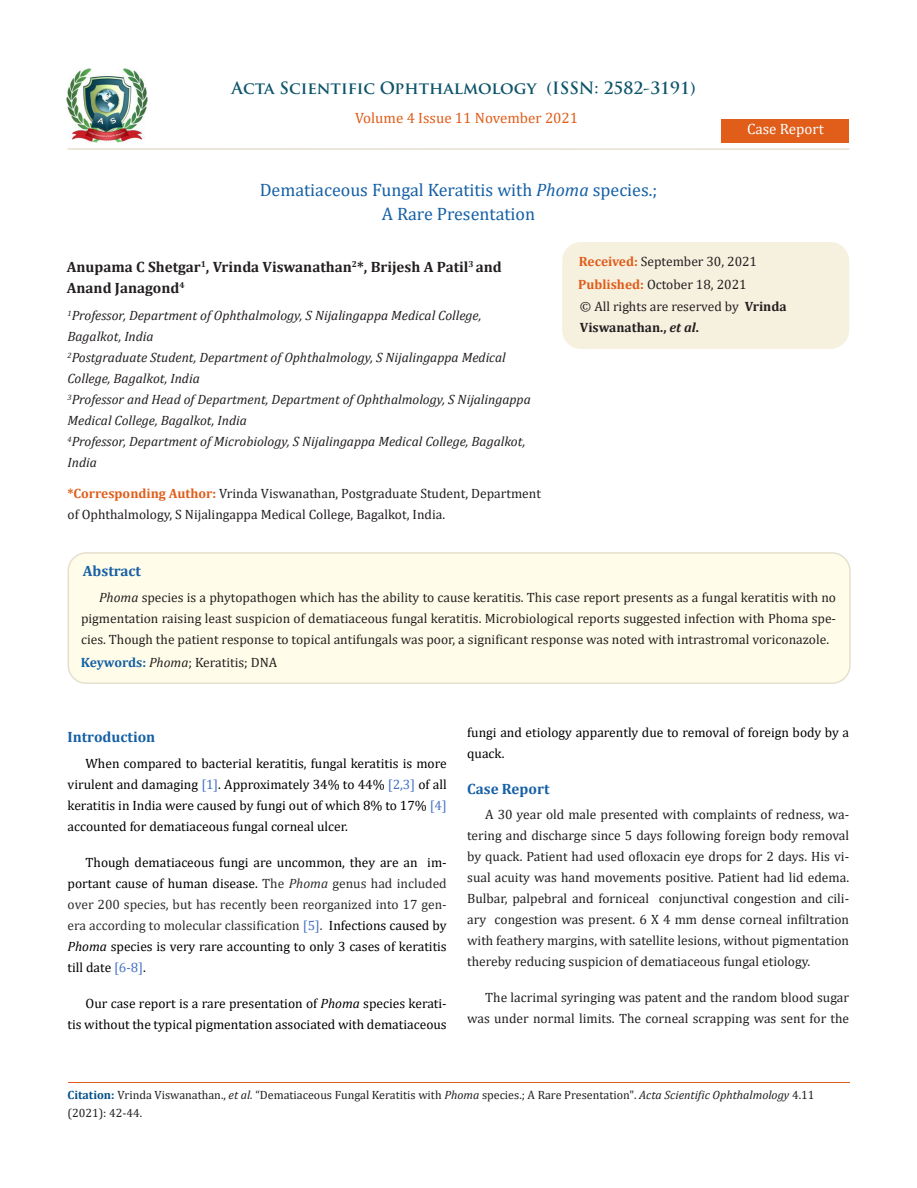
<style>
.page{position:relative;width:917px;height:1188px;background:#fff}
.page>*{position:absolute;margin:0;border:0;box-sizing:border-box;transform-origin:0 0}
.t1{font:18px "Cambria";color:#1560a6}
.t2{font:700 16.5px "Trajan Pro";color:#0e546a}
.t3{font:700 15px/21px "Cambria";color:#231f20}
.t4{font:700 15px "Cambria";color:#1560a6}
.t5{font:15px "Cambria";color:#e05d1a}
.t6{font:15px "Cambria";color:#fff}
.t7{font:13.5px/21px "Cambria";color:#231f20}
.t8{font:13.5px/21px "Cambria";color:#000;text-align:justify}
.t9{font:italic 13.5px/21px "Cambria";color:#231f20}
.t10{font:12px/18px "Cambria";color:#231f20}
.s1{font-style:italic}
.s2{font-weight:700;color:#e05d1a}
.s3{font-weight:700}
.s4{font-weight:700;font-style:italic}
.s5{font-weight:700;color:#1560a6}
.s6{color:#4472c4}
.s7{color:#2e2e2e}
.s8{font-style:italic;color:#2e2e2e}
.s9{font-weight:700;color:#035089}
</style>
<div class="page">
<img style="left:67px;top:68px;width:80px;height:74px">
<div style="left:721px;top:119px;width:128px;height:23px;background:#e05d1a"></div>
<div style="left:563px;top:243px;width:285px;height:105px;background:#f6f0df;border-radius:18px"></div>
<div style="left:562px;top:242px;width:287px;height:107px;border:2px solid #f6f0df;border-radius:18px"></div>
<div style="left:68px;top:553px;width:781px;height:130px;background:#fffde9;border-radius:18px"></div>
<div style="left:67px;top:552px;width:783px;height:132px;border:2px solid #e5dfce;border-radius:18px"></div>
<hr style="left:68px;top:1082px;width:781px;height:1px;background:#e05d1a">
<hr style="left:67px;top:148px;width:782px;height:2px;background:#e5dfce">
<p class="t2" style="left:231px;top:77px;width:466px">Acta Scientific Ophthalmology (ISSN: 2582-3191)</p>
<p class="t5" style="left:355px;top:109px;width:224px">Volume 4 Issue 11 November 2021</p>
<p class="t1" style="left:260px;top:180px;width:399px">Dematiaceous Fungal Keratitis with <span class="s1">Phoma</span> species.;</p>
<p class="t1" style="left:382px;top:204px;width:155px">A Rare Presentation</p>
<p class="t6" style="left:747px;top:120px;width:78px">Case Report</p>
<p class="t3" style="left:67px;top:256px;width:436px">Anupama C Shetgar<sup>1</sup>, Vrinda Viswanathan<sup>2</sup>*, Brijesh A Patil<sup>3</sup> and<br>Anand Janagond<sup>4</sup></p>
<p class="t9" style="left:67px;top:305px;width:415px"><sup>1</sup>Professor, Department of Ophthalmology, S Nijalingappa Medical College,<br>Bagalkot, India</p>
<p class="t9" style="left:67px;top:347px;width:440px"><sup>2</sup>Postgraduate Student, Department of Ophthalmology, S Nijalingappa Medical<br>College, Bagalkot, India</p>
<p class="t9" style="left:67px;top:389px;width:465px"><sup>3</sup>Professor and Head of Department, Department of Ophthalmology, S Nijalingappa<br>Medical College, Bagalkot, India</p>
<p class="t9" style="left:67px;top:431px;width:459px"><sup>4</sup>Professor, Department of Microbiology, S Nijalingappa Medical College, Bagalkot,<br>India</p>
<p class="t7" style="left:67px;top:483px;width:475px"><span class="s2">*Corresponding Author:</span> Vrinda Viswanathan, Postgraduate Student, Department of Ophthalmology, S Nijalingappa Medical College, Bagalkot, India.</p>
<p class="t7" style="left:579px;top:251px;width:180px"><span class="s2">Received:</span> September 30, 2021</p>
<p class="t7" style="left:578px;top:274px;width:170px"><span class="s2">Published:</span> October 18, 2021</p>
<p class="t7" style="left:580px;top:295px;width:208px">© All rights are reserved by <span class="s3">Vrinda<br>Viswanathan.,</span> <span class="s4">et al</span><span class="s3">.</span></p>
<p class="t4" style="left:83px;top:561px;width:60px">Abstract</p>
<p class="t7" style="left:81px;top:587px;width:756px;text-align:justify;text-indent:18px"><span class="s1">Phoma</span> species is a phytopathogen which has the ability to cause keratitis. This case report presents as a fungal keratitis with no pigmentation raising least suspicion of dematiaceous fungal keratitis. Microbiological reports suggested infection with Phoma spe&shy;cies. Though the patient response to topical antifungals was poor, a significant response was noted with intrastromal voriconazole.</p>
<p class="t7" style="left:81px;top:651px;width:198px"><span class="s5">Keywords:</span> <span class="s1">Phoma</span>; Keratitis; DNA</p>
<p class="t4" style="left:68px;top:727px;width:89px">Introduction</p>
<p class="t8" style="left:68px;top:753px;width:381px;text-indent:18px">When compared to bacterial keratitis, fungal keratitis is more virulent and damaging <span class="s6">[1]</span>. Approximately 34% to 44% <span class="s6">[2,3]</span> of all keratitis in India were caused by fungi out of which 8% to 17% <span class="s6">[4] </span>accounted for dematiaceous fungal corneal ulcer.</p>
<p class="t8" style="left:68px;top:852px;width:381px;text-indent:18px">Though dematiaceous fungi are uncommon, they are an im&shy;portant cause of human disease. <span class="s7">The</span> <span class="s8">Phoma</span> <span class="s7">genus had included over 200 species, but has recently been reorganized into 17 gen&shy;era according to molecular classification</span> <span class="s6">[5]</span><span class="s7">.</span> Infections caused by <span class="s1">Phoma</span> species is very rare accounting to only 3 cases of keratitis till date <span class="s6">[6-8]</span>.</p>
<p class="t8" style="left:68px;top:993px;width:381px;text-align:right">Our case report is a rare presentation of <span class="s1">Phoma</span> species kerati-<br>tis without the typical pigmentation associated with dematiaceous</p>
<p class="t8" style="left:467px;top:721px;width:383px">fungi and etiology apparently due to removal of foreign body by a quack.</p>
<p class="t4" style="left:467px;top:778px;width:84px">Case Report</p>
<p class="t7" style="left:467px;top:804px;width:383px;text-align:justify;text-indent:18px">A 30 year old male presented with complaints of redness, wa&shy;tering and discharge since 5 days following foreign body removal by quack. Patient had used ofloxacin eye drops for 2 days. His vi&shy;sual acuity was hand movements positive. Patient had lid edema.<br>Bulbar, palpebral and forniceal conjunctival congestion and cili&shy;ary congestion was present. 6 X 4 mm dense corneal infiltration with feathery margins, with satellite lesions, without pigmentation thereby reducing suspicion of dematiaceous fungal etiology.</p>
<p class="t7" style="left:467px;top:987px;width:383px;text-align:right">The lacrimal syringing was patent and the random blood sugar was under normal limits. The corneal scrapping was sent for the</p>
<p class="t10" style="left:68px;top:1086px;width:748px"><span class="s9">Citation:</span> Vrinda Viswanathan., <span class="s1">et al.</span> “Dematiaceous Fungal Keratitis with <span class="s1">Phoma</span> species.; A Rare Presentation". <span class="s1">Acta Scientific Ophthalmology</span> 4.11 (2021): 42-44.</p>
</div>
